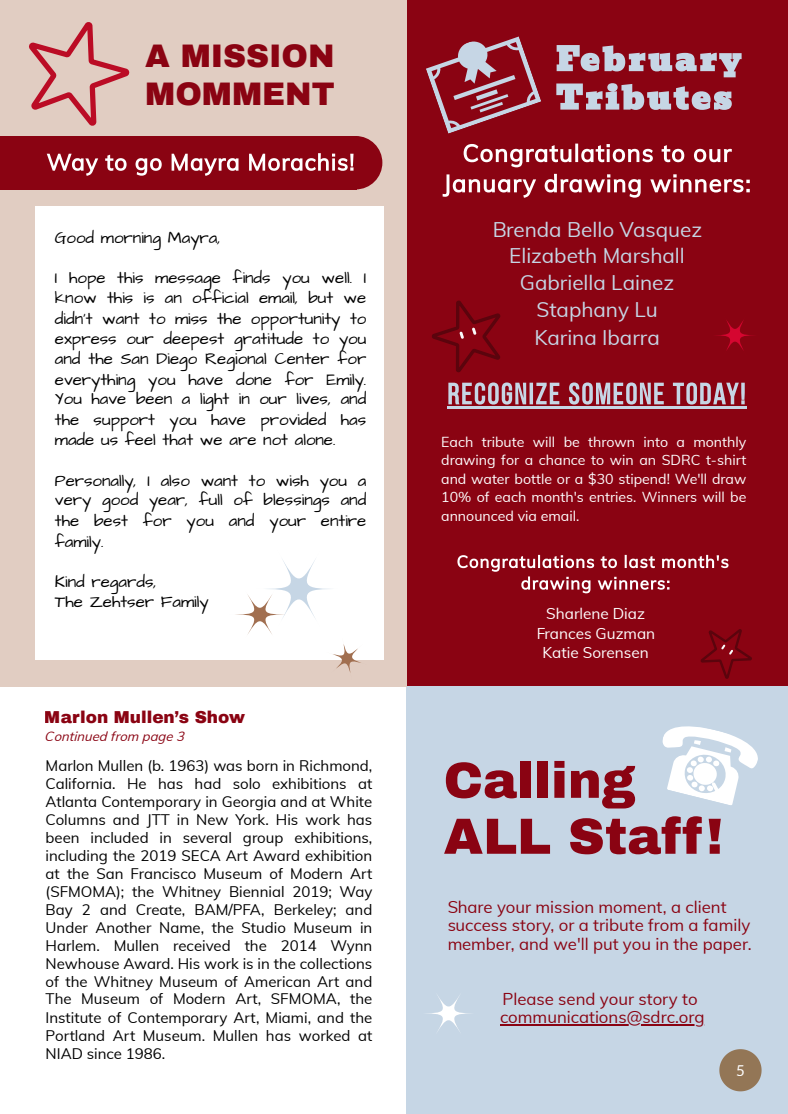
<style>
.page{position:relative;width:788px;height:1114px;background:#fff}
.page>*{position:absolute;margin:0;border:0;box-sizing:border-box;transform-origin:0 0}
.t1{font:900 50.88px/55.9px "Archivo";color:#8a0312}
.t2{font:900 31.88px/38.5px "Archivo";color:#8a0312}
.t3{font:20.75px/26.9px "Muli";color:#c6d6e5;text-align:center}
.t4{font:16.88px/20.2px "Architects Daughter";color:#000;text-align:justify}
.t5{font:900 16.88px "Archivo";color:#8a0312}
.t6{font:16.75px/18.5px "Muli";color:#8a0312}
.t7{font:15.38px/19.9px "Muli";color:#fff;text-align:center}
.t8{font:15px/18px "Muli";color:#000;text-align:justify}
.t9{font:15px "Lato";color:#fff}
.t10{font:14.12px/18.4px "Muli";color:#fff;text-align:justify}
.t11{font:italic 13.12px "Muli";color:#8a0312}
</style>
<div class="page">
<div style="left:406px;top:0;width:382px;height:686px;background:#8a0312"></div>
<hr style="left:447px;top:406px;width:299px;height:3px;background:#c6d6e5">
<svg style="left:448px;top:382px;width:296px;height:22px"></svg>
<svg style="left:426px;top:36px;width:115px;height:98px"></svg>
<svg style="left:716px;top:320px;width:38px;height:31px"></svg>
<svg style="left:556px;top:45px;width:185px;height:32px"></svg>
<svg style="left:556px;top:83px;width:175px;height:27px"></svg>
<svg style="left:432px;top:300px;width:69px;height:73px"></svg>
<div style="left:406px;top:686px;width:382px;height:428px;background:#c6d6e5"></div>
<hr style="left:500px;top:1024px;width:204px;height:2px;background:#8a0312">
<svg style="left:662px;top:726px;width:96px;height:79px"></svg>
<svg style="left:427px;top:995px;width:43px;height:37px"></svg>
<svg style="left:457px;top:555px;width:271px;height:38px"></svg>
<svg style="left:463px;top:144px;width:268px;height:23px"></svg>
<svg style="left:442px;top:174px;width:307px;height:24px"></svg>
<svg style="left:700px;top:629px;width:52px;height:50px"></svg>
<div style="left:0;top:0;width:406px;height:687px;background:#e1cdc2"></div>
<svg style="left:29px;top:22px;width:101px;height:104px"></svg>
<div style="left:35px;top:206px;width:348px;height:454px;background:#fff"></div>
<svg style="left:235px;top:559px;width:126px;height:114px"></svg>
<div style="left:0;top:136px;width:354px;height:53px;background:#8a0312"></div>
<svg style="left:47px;top:154px;width:115px;height:22px"></svg>
<svg style="left:171px;top:136px;width:211px;height:53px"></svg>
<svg style="left:719px;top:1049px;width:42px;height:42px"></svg>
<h2 class="t2" style="left:145px;top:37px;width:191px">A MISSION<br>MOMMENT</h2>
<p class="t4" style="left:55px;top:228px;width:167px">Good morning Mayra,</p>
<p class="t4" style="left:55px;top:268px;width:313px">I hope this message finds you well. I know this is an official email, but we didn’t want to miss the opportunity to express our deepest gratitude to you and the San Diego Regional Center for everything you have done for Emily.<br>You have been a light in our lives, and the support you have provided has made us feel that we are not alone.</p>
<p class="t4" style="left:55px;top:471px;width:313px">Personally, I also want to wish you a very good year, full of blessings and the best for you and your entire family.</p>
<p class="t4" style="left:55px;top:572px;width:155px;line-height:19.8px">Kind regards,<br>The Zehtser Family</p>
<p class="t5" style="left:45px;top:708px;width:202px">Marlon Mullen’s Show</p>
<p class="t11" style="left:45px;top:730px;width:144px">Continued from page 3</p>
<p class="t8" style="left:46px;top:757px;width:328px">Marlon Mullen (b. 1963) was born in Richmond, California. He has had solo exhibitions at Atlanta Contemporary in Georgia and at White Columns and JTT in New York. His work has been included in several group exhibitions, including the 2019 SECA Art Award exhibition at the San Francisco Museum of Modern Art (SFMOMA); the Whitney Biennial 2019; Way Bay 2 and Create, BAM/PFA, Berkeley; and Under Another Name, the Studio Museum in Harlem. Mullen received the 2014 Wynn Newhouse Award. His work is in the collections of the Whitney Museum of American Art and The Museum of Modern Art, SFMOMA, the Institute of Contemporary Art, Miami, and the Portland Art Museum. Mullen has worked at NIAD since 1986.</p>
<h3 class="t3" style="left:492px;top:217px;width:211px">Brenda Bello Vasquez<br>Elizabeth Marshall<br>Gabriella Lainez<br>Staphany Lu<br>Karina Ibarra</h3>
<p class="t10" style="left:441px;top:434px;width:307px">Each tribute will be thrown into a monthly drawing for a chance to win an SDRC t-shirt and water bottle or a $30 stipend! We'll draw 10% of each month's entries. Winners will be announced via email.</p>
<p class="t7" style="left:536px;top:604px;width:121px">Sharlene Diaz<br>Frances Guzman<br>Katie Sorensen</p>
<h1 class="t1" style="left:443px;top:753px;width:281px">Calling<br>ALL Staff!</h1>
<p class="t6" style="left:447px;top:898px;width:306px">Share your mission moment, a client success story, or a tribute from a family member, and we'll put you in the paper.</p>
<p class="t6" style="left:500px;top:990px;width:206px">Please send your story to communications@sdrc.org</p>
<p class="t9" style="left:736px;top:1060px;width:10px">5</p>
</div>
